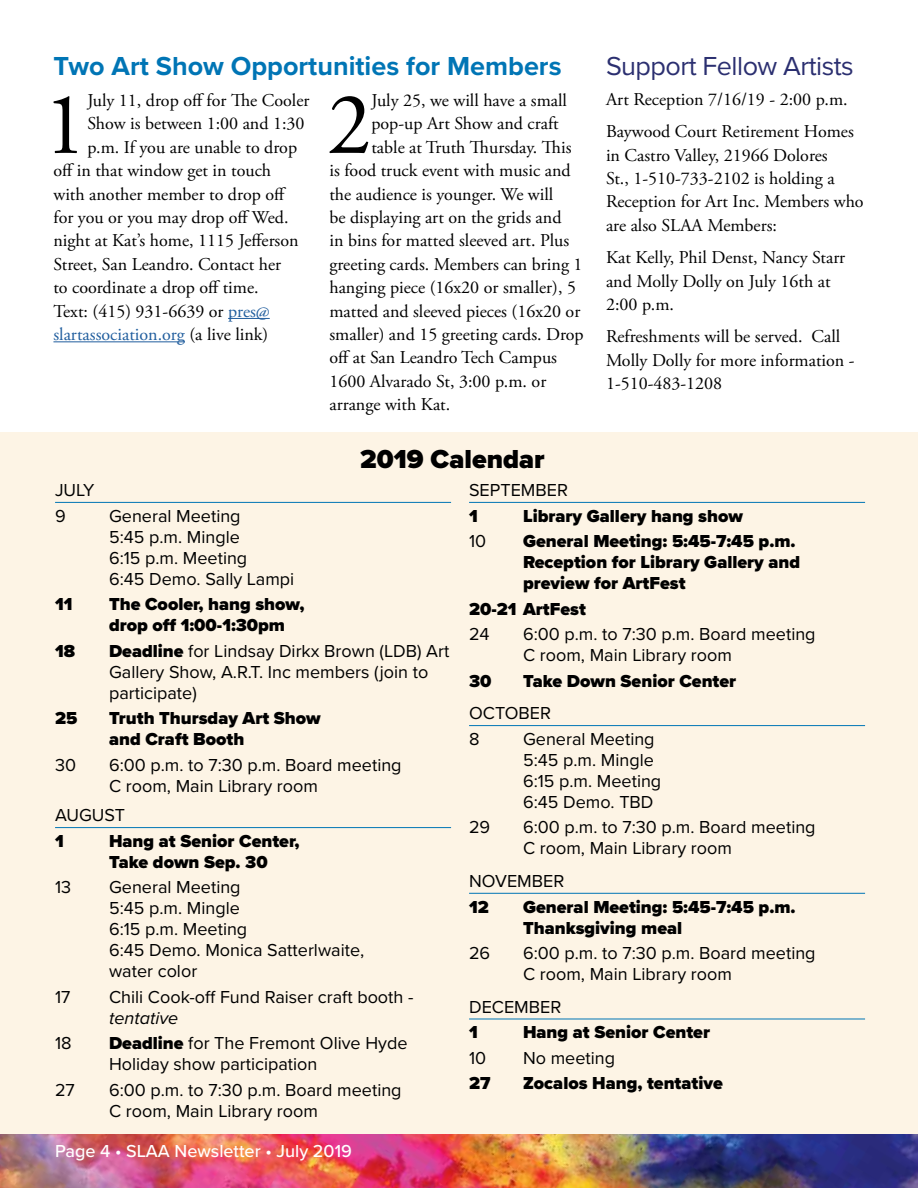
<style>
.page{position:relative;width:918px;height:1188px;background:#fff}
.page>*{position:absolute;margin:0;border:0;box-sizing:border-box;transform-origin:0 0}
.t1{font:88.65px "Adobe Garamond Pro";color:#000}
.t2{font:700 27px "Proxima Nova";color:#0075b5}
.t3{font:27px "Proxima Nova";letter-spacing:-.02em;color:#2b2f70}
.t4{font:900 27px "Proxima Nova";color:#000}
.t5{font:18px/23.4px "Adobe Garamond Pro";color:#000}
.t6{font:18px/21px "Proxima Nova";color:#000}
.t7{font:900 18px/21px "Proxima Nova";color:#000}
.t8{font:18px "Adobe Garamond Pro";color:#215e9e}
.t9{font:500 18px "Proxima Nova";color:#fff}
.t10{font:italic 18px "Proxima Nova";color:#000}
.s1{color:#215e9e}
.s2{color:#000}
.s3{font-weight:900}
</style>
<div class="page">
<img style="left:0;top:1134px;width:918px;height:54px">
<div style="left:0;top:432px;width:918px;height:702px;background:#fdf4e5"></div>
<hr style="left:55px;top:502px;width:396px;height:1px;background:#0075b5">
<hr style="left:55px;top:827px;width:396px;height:1px;background:#0075b5">
<hr style="left:469px;top:502px;width:396px;height:1px;background:#0075b5">
<hr style="left:469px;top:725px;width:396px;height:1px;background:#0075b5">
<hr style="left:469px;top:893px;width:396px;height:1px;background:#0075b5">
<hr style="left:469px;top:1019px;width:396px;height:1px;background:#0075b5">
<hr style="left:228px;top:318px;width:42px;height:1px;background:#215e9e">
<hr style="left:53px;top:341px;width:132px;height:1px;background:#215e9e">
<h2 class="t2" style="left:53px;top:46px;width:510px">Two Art Show Opportunities for Members</h2>
<h1 class="t1" style="left:43px;top:72px;width:46px">1</h1>
<p class="t5" style="left:87px;top:89px;width:224px">July 11, drop off for The Cooler</p>
<p class="t5" style="left:87px;top:113px;width:219px">Show is between 1:00 and 1:30</p>
<p class="t5" style="left:87px;top:136px;width:211px">p.m. If you are unable to drop</p>
<p class="t5" style="left:53px;top:159px;width:219px">off in that window get in touch</p>
<p class="t5" style="left:53px;top:183px;width:234px">with another member to drop off</p>
<p class="t5" style="left:53px;top:206px;width:237px">for you or you may drop off Wed.</p>
<p class="t5" style="left:53px;top:230px;width:247px">night at Kat’s home, 1115 Jefferson</p>
<p class="t5" style="left:53px;top:253px;width:229px">Street, San Leandro. Contact her</p>
<p class="t5" style="left:53px;top:276px;width:207px">to coordinate a drop off time.</p>
<p class="t5" style="left:53px;top:300px;width:218px">Text: (415) 931-6639 or <span class="s1">pres@</span></p>
<p class="t8" style="left:53px;top:324px;width:216px">slartassociation.org <span class="s2">(a live link)</span></p>
<h1 class="t1" style="left:327px;top:72px;width:46px">2</h1>
<p class="t5" style="left:371px;top:89px;width:197px">July 25, we will have a small</p>
<p class="t5" style="left:371px;top:113px;width:189px">pop-up Art Show and craft</p>
<p class="t5" style="left:371px;top:136px;width:202px">table at Truth Thursday. This</p>
<p class="t5" style="left:329px;top:159px;width:243px">is food truck event with music and</p>
<p class="t5" style="left:329px;top:183px;width:225px">the audience is younger. We will</p>
<p class="t5" style="left:329px;top:206px;width:234px">be displaying art on the grids and</p>
<p class="t5" style="left:329px;top:230px;width:241px">in bins for matted sleeved art. Plus</p>
<p class="t5" style="left:329px;top:253px;width:255px">greeting cards. Members can bring 1</p>
<p class="t5" style="left:329px;top:276px;width:248px">hanging piece (16x20 or smaller), 5</p>
<p class="t5" style="left:329px;top:300px;width:252px">matted and sleeved pieces (16x20 or</p>
<p class="t5" style="left:329px;top:323px;width:256px">smaller) and 15 greeting cards. Drop</p>
<p class="t5" style="left:329px;top:347px;width:229px">off at San Leandro Tech Campus</p>
<p class="t5" style="left:329px;top:370px;width:218px">1600 Alvarado St, 3:00 p.m. or</p>
<p class="t5" style="left:329px;top:393px;width:122px">arrange with Kat.</p>
<h2 class="t4" style="left:360px;top:439px;width:186px">2019 Calendar</h2>
<h2 class="t3" style="left:606px;top:46px;width:249px">Support Fellow Artists</h2>
<p class="t5" style="left:606px;top:84px;width:249px;line-height:32.4px">Art Reception 7/16/19 - 2:00 p.m.<br>Baywood Court Retirement Homes</p>
<p class="t5" style="left:606px;top:144px;width:259px">in Castro Valley, 21966 Dolores<br>St., 1-510-733-2102 is holding a<br>Reception for Art Inc. Members who are also SLAA Members:</p>
<p class="t5" style="left:606px;top:246px;width:241px">Kat Kelly, Phil Denst, Nancy Starr and Molly Dolly on July 16th at<br>2:00 p.m.</p>
<p class="t5" style="left:606px;top:326px;width:250px">Refreshments will be served. Call<br>Molly Dolly for more information -<br>1-510-483-1208</p>
<p class="t6" style="left:55px;top:476px;width:41px;line-height:25.5px">JULY<br>9</p>
<p class="t6" style="left:109px;top:504px;width:187px">General Meeting<br>5:45 p.m. Mingle<br>6:15 p.m. Meeting<br>6:45 Demo. Sally Lampi</p>
<p class="t7" style="left:55px;top:593px;width:19px">11</p>
<p class="t7" style="left:109px;top:593px;width:197px">The Cooler, hang show, drop off 1:00-1:30pm</p>
<p class="t7" style="left:55px;top:640px;width:22px">18</p>
<p class="t6" style="left:109px;top:639px;width:342px"><span class="s3">Deadline</span> for Lindsay Dirkx Brown (LDB) Art<br>Gallery Show, A.R.T. Inc members (join to participate)</p>
<p class="t7" style="left:55px;top:707px;width:24px">25</p>
<p class="t7" style="left:109px;top:707px;width:213px">Truth Thursday Art Show and Craft Booth</p>
<p class="t6" style="left:55px;top:753px;width:23px">30</p>
<p class="t6" style="left:109px;top:753px;width:294px">6:00 p.m. to 7:30 p.m. Board meeting<br>C room, Main Library room</p>
<p class="t6" style="left:55px;top:804px;width:72px">AUGUST</p>
<p class="t7" style="left:55px;top:830px;width:10px">1</p>
<p class="t7" style="left:109px;top:830px;width:192px">Hang at Senior Center,<br>Take down Sep. 30</p>
<p class="t6" style="left:55px;top:876px;width:18px">13</p>
<p class="t6" style="left:109px;top:876px;width:257px">General Meeting<br>5:45 p.m. Mingle<br>6:15 p.m. Meeting<br>6:45 Demo. Monica Satterlwaite, water color</p>
<p class="t6" style="left:55px;top:986px;width:17px">17</p>
<p class="t6" style="left:109px;top:986px;width:306px">Chili Cook-off Fund Raiser craft booth -</p>
<p class="t10" style="left:109px;top:1004px;width:71px">tentative</p>
<p class="t6" style="left:55px;top:1032px;width:18px">18</p>
<p class="t6" style="left:109px;top:1032px;width:300px"><span class="s3">Deadline</span> for The Fremont Olive Hyde<br>Holiday show participation</p>
<p class="t6" style="left:55px;top:1079px;width:21px">27</p>
<p class="t6" style="left:109px;top:1079px;width:294px">6:00 p.m. to 7:30 p.m. Board meeting<br>C room, Main Library room</p>
<p class="t9" style="left:55px;top:1138px;width:298px">Page 4 • SLAA Newsletter • July 2019</p>
<p class="t6" style="left:469px;top:479px;width:100px">SEPTEMBER</p>
<p class="t7" style="left:469px;top:505px;width:10px">1</p>
<p class="t7" style="left:523px;top:505px;width:221px">Library Gallery hang show</p>
<p class="t6" style="left:469px;top:530px;width:19px">10</p>
<p class="t7" style="left:523px;top:530px;width:279px">General Meeting: 5:45-7:45 p.m.<br>Reception for Library Gallery and preview for ArtFest</p>
<p class="t7" style="left:469px;top:598px;width:118px">20-21 ArtFest</p>
<p class="t6" style="left:469px;top:623px;width:22px">24</p>
<p class="t6" style="left:523px;top:623px;width:294px">6:00 p.m. to 7:30 p.m. Board meeting<br>C room, Main Library room</p>
<p class="t7" style="left:469px;top:670px;width:24px">30</p>
<p class="t7" style="left:523px;top:670px;width:215px">Take Down Senior Center</p>
<p class="t6" style="left:469px;top:700px;width:83px;line-height:25.5px">OCTOBER<br>8</p>
<p class="t6" style="left:523px;top:727px;width:140px">General Meeting<br>5:45 p.m. Mingle<br>6:15 p.m. Meeting<br>6:45 Demo. TBD</p>
<p class="t6" style="left:469px;top:816px;width:23px">29</p>
<p class="t6" style="left:523px;top:816px;width:294px">6:00 p.m. to 7:30 p.m. Board meeting<br>C room, Main Library room</p>
<p class="t6" style="left:469px;top:870px;width:97px">NOVEMBER</p>
<p class="t7" style="left:469px;top:896px;width:21px">12</p>
<p class="t7" style="left:523px;top:896px;width:274px">General Meeting: 5:45-7:45 p.m.<br>Thanksgiving meal</p>
<p class="t6" style="left:469px;top:942px;width:23px">26</p>
<p class="t6" style="left:523px;top:942px;width:294px">6:00 p.m. to 7:30 p.m. Board meeting<br>C room, Main Library room</p>
<p class="t6" style="left:469px;top:995px;width:94px">DECEMBER</p>
<p class="t7" style="left:469px;top:1022px;width:10px">1</p>
<p class="t7" style="left:523px;top:1022px;width:189px">Hang at Senior Center</p>
<p class="t6" style="left:469px;top:1046px;width:19px">10</p>
<p class="t6" style="left:523px;top:1046px;width:94px">No meeting</p>
<p class="t7" style="left:469px;top:1073px;width:23px">27</p>
<p class="t7" style="left:523px;top:1073px;width:201px">Zocalos Hang, tentative</p>
</div>
